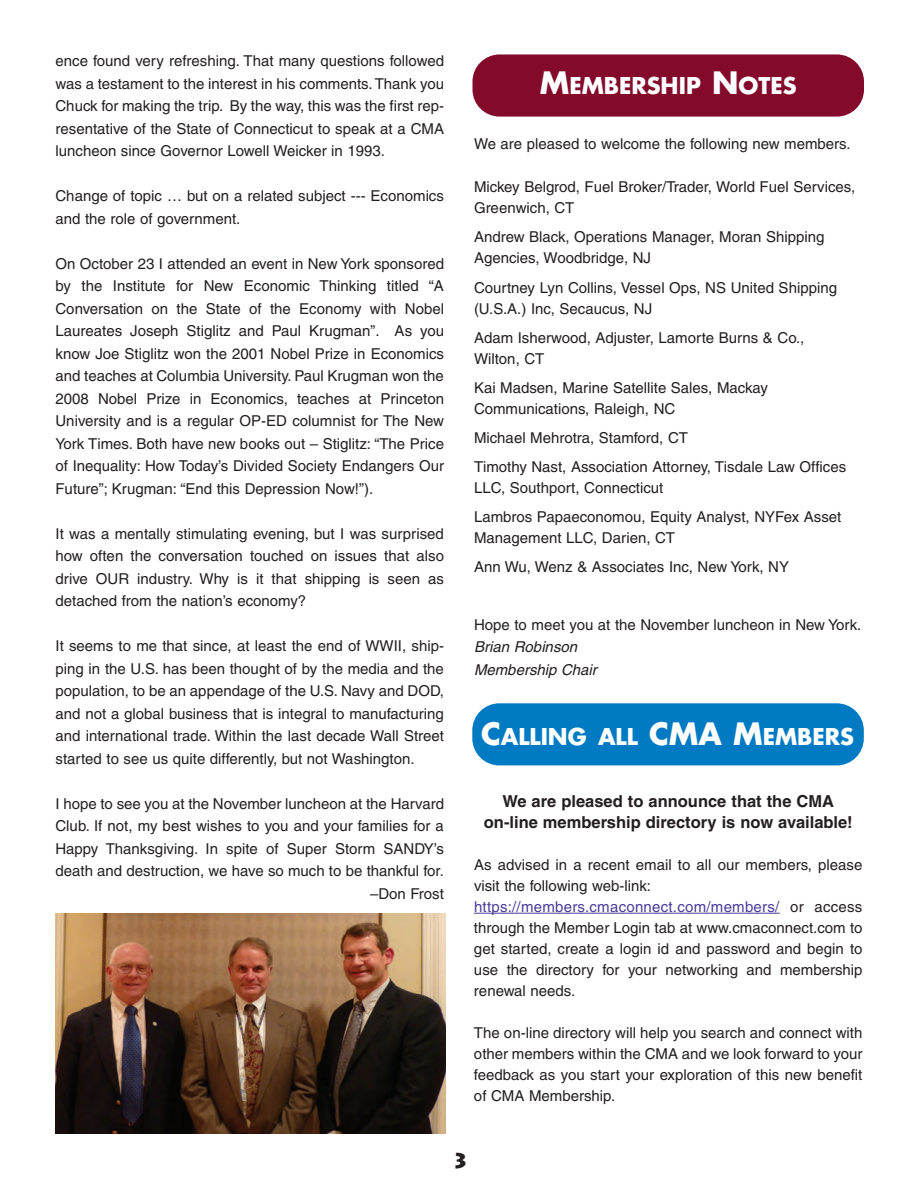
<style>
.page{position:relative;width:918px;height:1188px;background:#fff}
.page>*{position:absolute;margin:0;border:0;box-sizing:border-box;transform-origin:0 0}
.t1{font:700 22.5px "Futura";color:#fff}
.t2{font:900 21px "Lithos";color:#231f20}
.t3{font:700 16.5px/21px "Helvetica";color:#231f20;text-align:center}
.t4{font:15px/22.5px "Helvetica";color:#231f20}
.t5{font:italic 15px/22.5px "Helvetica";color:#231f20}
.s1{font-size:30px}
.s2{color:#4c3c98}
</style>
<div class="page">
<div style="left:472px;top:54px;width:392px;height:63px;background:#830a2b;border-radius:27px"></div>
<div style="left:472px;top:703px;width:392px;height:62px;background:#007bc3;border-radius:27px"></div>
<hr style="left:474px;top:913px;width:306px;height:1px;background:#4c3c98">
<img style="left:56px;top:914px;width:390px;height:220px">
<p class="t4" style="left:56px;top:51px;width:390px;text-align:justify">ence found very refreshing. That many questions followed was a testament to the interest in his comments. Thank you Chuck for making the trip. By the way, this was the first rep&shy;resentative of the State of Connecticut to speak at a CMA luncheon since Governor Lowell Weicker in 1993.</p>
<p class="t4" style="left:56px;top:186px;width:390px">Change of topic … but on a related subject --- Economics and the role of government.</p>
<p class="t4" style="left:56px;top:254px;width:390px;text-align:justify">On October 23 I attended an event in New York sponsored by the Institute for New Economic Thinking titled “A Conversation on the State of the Economy with Nobel Laureates Joseph Stiglitz and Paul Krugman”. As you know Joe Stiglitz won the 2001 Nobel Prize in Economics and teaches at Columbia University. Paul Krugman won the 2008 Nobel Prize in Economics, teaches at Princeton University and is a regular OP-ED columnist for The New York Times. Both have new books out – Stiglitz: “The Price of Inequality: How Today’s Divided Society Endangers Our Future”; Krugman: “End this Depression Now!”).</p>
<p class="t4" style="left:56px;top:524px;width:390px;text-align:justify">It was a mentally stimulating evening, but I was surprised how often the conversation touched on issues that also drive OUR industry. Why is it that shipping is seen as detached from the nation’s economy?</p>
<p class="t4" style="left:56px;top:636px;width:390px;text-align:justify">It seems to me that since, at least the end of WWII, ship&shy;ping in the U.S. has been thought of by the media and the population, to be an appendage of the U.S. Navy and DOD, and not a global business that is integral to manufacturing and international trade. Within the last decade Wall Street started to see us quite differently, but not Washington.</p>
<p class="t4" style="left:55px;top:794px;width:390px;text-align:right">I hope to see you at the November luncheon at the Harvard Club. If not, my best wishes to you and your families for a Happy Thanksgiving. In spite of Super Storm SANDY’s death and destruction, we have so much to be thankful for. –Don Frost</p>
<h1 class="t1" style="left:540px;top:75px;width:258px"><span class="s1">M</span>EMBERSHIP <span class="s1">N</span>OTES</h1>
<p class="t4" style="left:474px;top:134px;width:378px">We are pleased to welcome the following new members.</p>
<p class="t4" style="left:474px;top:178px;width:383px;line-height:21px">Mickey Belgrod, Fuel Broker/Trader, World Fuel Services,<br>Greenwich, CT</p>
<p class="t4" style="left:474px;top:228px;width:352px;line-height:21px">Andrew Black, Operations Manager, Moran Shipping<br>Agencies, Woodbridge, NJ</p>
<p class="t4" style="left:474px;top:278px;width:365px;line-height:21px">Courtney Lyn Collins, Vessel Ops, NS United Shipping (U.S.A.) Inc, Secaucus, NJ</p>
<p class="t4" style="left:474px;top:328px;width:332px;line-height:21px">Adam Isherwood, Adjuster, Lamorte Burns &amp; Co.,<br>Wilton, CT</p>
<p class="t4" style="left:474px;top:378px;width:295px;line-height:21px">Kai Madsen, Marine Satellite Sales, Mackay<br>Communications, Raleigh, NC</p>
<p class="t4" style="left:474px;top:424px;width:374px;line-height:29.1px">Michael Mehrotra, Stamford, CT<br>Timothy Nast, Association Attorney, Tisdale Law Offices</p>
<p class="t4" style="left:474px;top:475px;width:369px;line-height:29.1px">LLC, Southport, Connecticut<br>Lambros Papaeconomou, Equity Analyst, NYFex Asset</p>
<p class="t4" style="left:474px;top:525px;width:317px;line-height:29.1px">Management LLC, Darien, CT<br>Ann Wu, Wenz &amp; Associates Inc, New York, NY</p>
<p class="t4" style="left:474px;top:615px;width:389px">Hope to meet you at the November luncheon in New York.</p>
<p class="t5" style="left:474px;top:637px;width:124px">Brian Robinson<br>Membership Chair</p>
<h1 class="t1" style="left:481px;top:726px;width:374px"><span class="s1">C</span>ALLING ALL <span class="s1">CMA M</span>EMBERS</h1>
<p class="t3" style="left:484px;top:792px;width:370px">We are pleased to announce that the CMA on-line membership directory is now available!</p>
<p class="t4" style="left:474px;top:855px;width:390px;line-height:21px">As advised in a recent email to all our members, please visit the following web-link: <span class="s2">https://members.cmaconnect.com/members/</span> or access through the Member Login tab at www.cmaconnect.com to get started, create a login id and password and begin to use the directory for your networking and membership renewal needs.</p>
<p class="t4" style="left:474px;top:1023px;width:390px;line-height:21px;text-align:justify">The on-line directory will help you search and connect with other members within the CMA and we look forward to your feedback as you start your exploration of this new benefit of CMA Membership.</p>
<h2 class="t2" style="left:454px;top:1149px;width:14px">3</h2>
</div>
